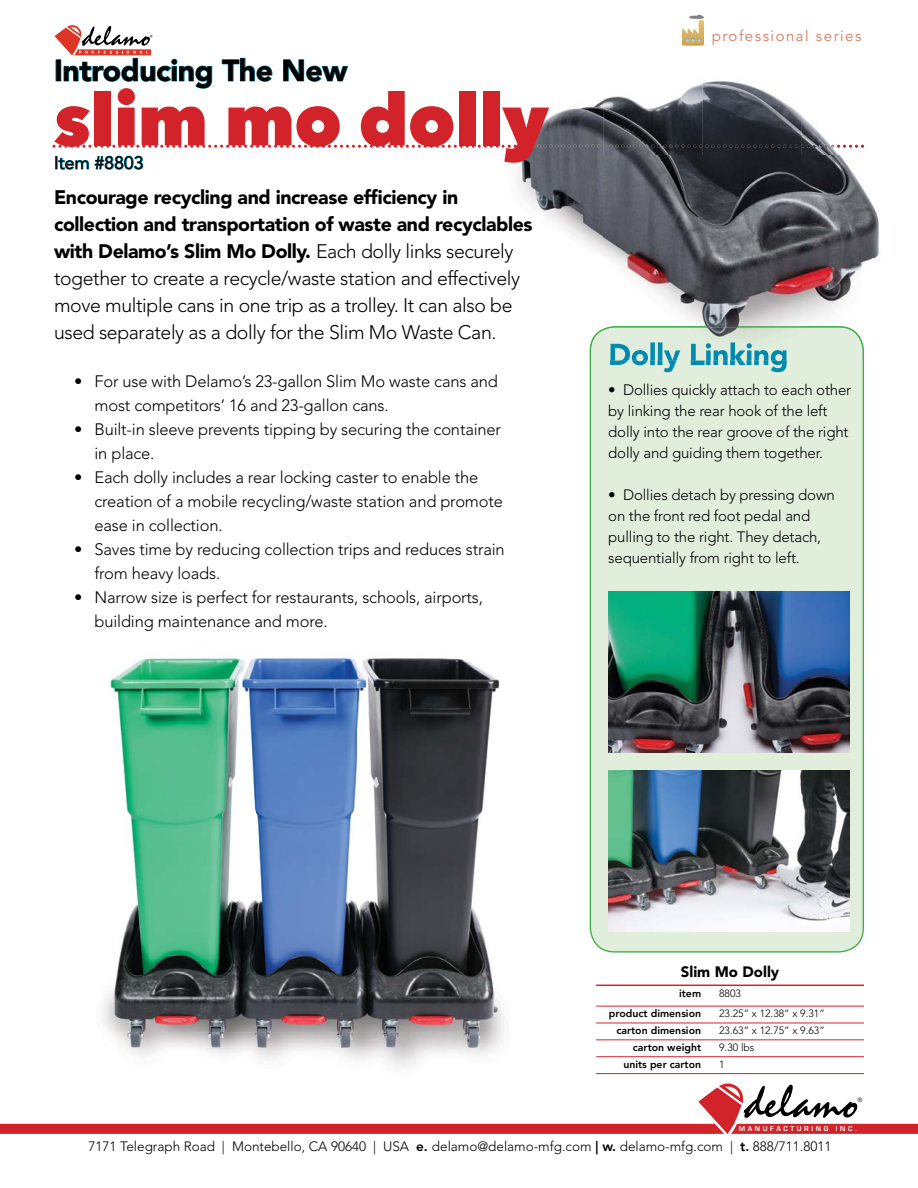
<style>
.page{position:relative;width:918px;height:1188px;background:#fff}
.page>*{position:absolute;margin:0;border:0;box-sizing:border-box;transform-origin:0 0}
.t1{font:800 72px "Avenir Next";letter-spacing:-.01em;color:#d2232a}
.t2{font:900 30px "Avenir LT Std";letter-spacing:-.01em;color:#000}
.t3{font:900 30px "Avenir LT Std";letter-spacing:-.01em;color:#008ab0}
.t4{font:300 19.5px/27px "Avenir LT Std";letter-spacing:-.02em;color:#000}
.t5{font:18px "Avenir LT Std";letter-spacing:-.01em;color:#000}
.t6{font:300 16.5px/24px "Avenir LT Std";letter-spacing:-.01em;color:#000}
.t7{font:300 15px/21px "Avenir LT Std";letter-spacing:-.01em;color:#000}
.t8{font:15px "Avenir LT Std";letter-spacing:.1em;color:#df795f}
.t9{font:900 15px "Avenir LT Std";color:#000}
.t10{font:300 13.5px "Avenir LT Std";color:#000}
.t11{font:800 10.5px "Avenir LT Std";color:#000}
.t12{font:300 10.5px "Avenir LT Std";color:#000}
.t13{font:300 7.35px "Myriad Pro";color:#000}
.t14{font:600 6.3px "Eurostile LT Std";letter-spacing:.415em;color:#fff}
.t15{font:300 6.15px "Avenir";color:#000}
.s1{font-weight:900}
.s2{font-weight:800}
</style>
<div class="page">
<div style="left:590px;top:360px;width:274px;height:593px;background:#e1eedc"></div>
<svg style="left:610px;top:360px;width:177px;height:12px"></svg>
<svg style="left:222px;top:58px;width:51px;height:24px"></svg>
<svg style="left:283px;top:59px;width:65px;height:23px"></svg>
<svg style="left:56px;top:155px;width:88px;height:15px"></svg>
<svg style="left:54px;top:25px;width:159px;height:64px"></svg>
<svg style="left:680px;top:15px;width:26px;height:31px"></svg>
<img style="left:508px;top:80px;width:372px;height:178px">
<img style="left:612px;top:258px;width:91px;height:68px">
<img style="left:703px;top:258px;width:99px;height:68px">
<img style="left:802px;top:258px;width:71px;height:65px">
<img style="left:590px;top:326px;width:274px;height:34px">
<img style="left:610px;top:342px;width:177px;height:18px">
<svg style="left:52px;top:145px;width:812px;height:3px"></svg>
<img style="left:102px;top:658px;width:403px;height:410px">
<img style="left:608px;top:592px;width:241px;height:161px">
<hr style="left:596px;top:985px;width:268px;height:1px;background:#d2232a">
<hr style="left:596px;top:1006px;width:268px;height:1px;background:#d2232a">
<hr style="left:596px;top:1023px;width:268px;height:1px;background:#d2232a">
<hr style="left:596px;top:1040px;width:268px;height:1px;background:#d2232a">
<hr style="left:596px;top:1056px;width:268px;height:1px;background:#d2232a">
<hr style="left:596px;top:1073px;width:268px;height:1px;background:#d2232a">
<img style="left:608px;top:771px;width:241px;height:160px">
<svg style="left:0;top:1083px;width:918px;height:51px"></svg>
<p class="t13" style="left:150px;top:33px;width:4px">®</p>
<p class="t8" style="left:712px;top:28px;width:151px">professional series</p>
<h2 class="t2" style="left:54px;top:52px;width:295px">Introducing The New</h2>
<h1 class="t1" style="left:54px;top:76px;width:496px">slim mo dolly</h1>
<p class="t5" style="left:54px;top:152px;width:91px">Item #8803</p>
<p class="t4" style="left:54px;top:184px;width:480px"><span class="s1">Encourage recycling and increase efficiency in collection and transportation of waste and recyclables with Delamo’s Slim Mo Dolly.</span> Each dolly links securely together to create a recycle/waste station and effectively move multiple cans in one trip as a trolley. It can also be used separately as a dolly for the Slim Mo Waste Can.</p>
<p class="t6" style="left:94px;top:369px;width:405px;text-indent:-20px">• For use with Delamo’s 23-gallon Slim Mo waste cans and most competitors’ 16 and 23-gallon cans.</p>
<p class="t6" style="left:94px;top:417px;width:408px;text-indent:-20px">• Built-in sleeve prevents tipping by securing the container in place.</p>
<p class="t6" style="left:94px;top:465px;width:410px;text-indent:-20px">• Each dolly includes a rear locking caster to enable the creation of a mobile recycling/waste station and promote ease in collection.</p>
<p class="t6" style="left:94px;top:537px;width:412px;text-indent:-20px">• Saves time by reducing collection trips and reduces strain from heavy loads.</p>
<p class="t6" style="left:94px;top:585px;width:390px;text-indent:-20px">• Narrow size is perfect for restaurants, schools, airports, building maintenance and more.</p>
<h2 class="t3" style="left:608px;top:336px;width:182px">Dolly Linking</h2>
<p class="t7" style="left:608px;top:379px;width:245px">• Dollies quickly attach to each other by linking the rear hook of the left dolly into the rear groove of the right dolly and guiding them together.</p>
<p class="t7" style="left:608px;top:484px;width:228px">• Dollies detach by pressing down on the front red foot pedal and pulling to the right. They detach, sequentially from right to left.</p>
<p class="t9" style="left:681px;top:963px;width:100px">Slim Mo Dolly</p>
<p class="t11" style="left:679px;top:987px;width:23px">item</p>
<p class="t12" style="left:719px;top:987px;width:23px">8803</p>
<p class="t11" style="left:609px;top:1008px;width:94px">product dimension</p>
<p class="t12" style="left:719px;top:1008px;width:107px">23.25” x 12.38” x 9.31”</p>
<p class="t11" style="left:616px;top:1024px;width:86px">carton dimension</p>
<p class="t12" style="left:719px;top:1024px;width:107px">23.63” x 12.75” x 9.63”</p>
<p class="t11" style="left:633px;top:1041px;width:70px">carton weight</p>
<p class="t12" style="left:719px;top:1041px;width:37px">9.30 lbs</p>
<p class="t11" style="left:623px;top:1058px;width:79px">units per carton</p>
<p class="t12" style="left:719px;top:1058px;width:7px">1</p>
<p class="t15" style="left:858px;top:1096px;width:6px">®</p>
<p class="t14" style="left:739px;top:1125px;width:120px">MANUFACTURING INC.</p>
<p class="t10" style="left:89px;top:1138px;width:744px">7171 Telegraph Road | Montebello, CA 90640 | USA <span class="s2">e.</span> delamo@delamo-mfg.com <span class="s2">| w.</span> delamo-mfg.com | <span class="s2">t.</span> 888/711.8011</p>
</div>
